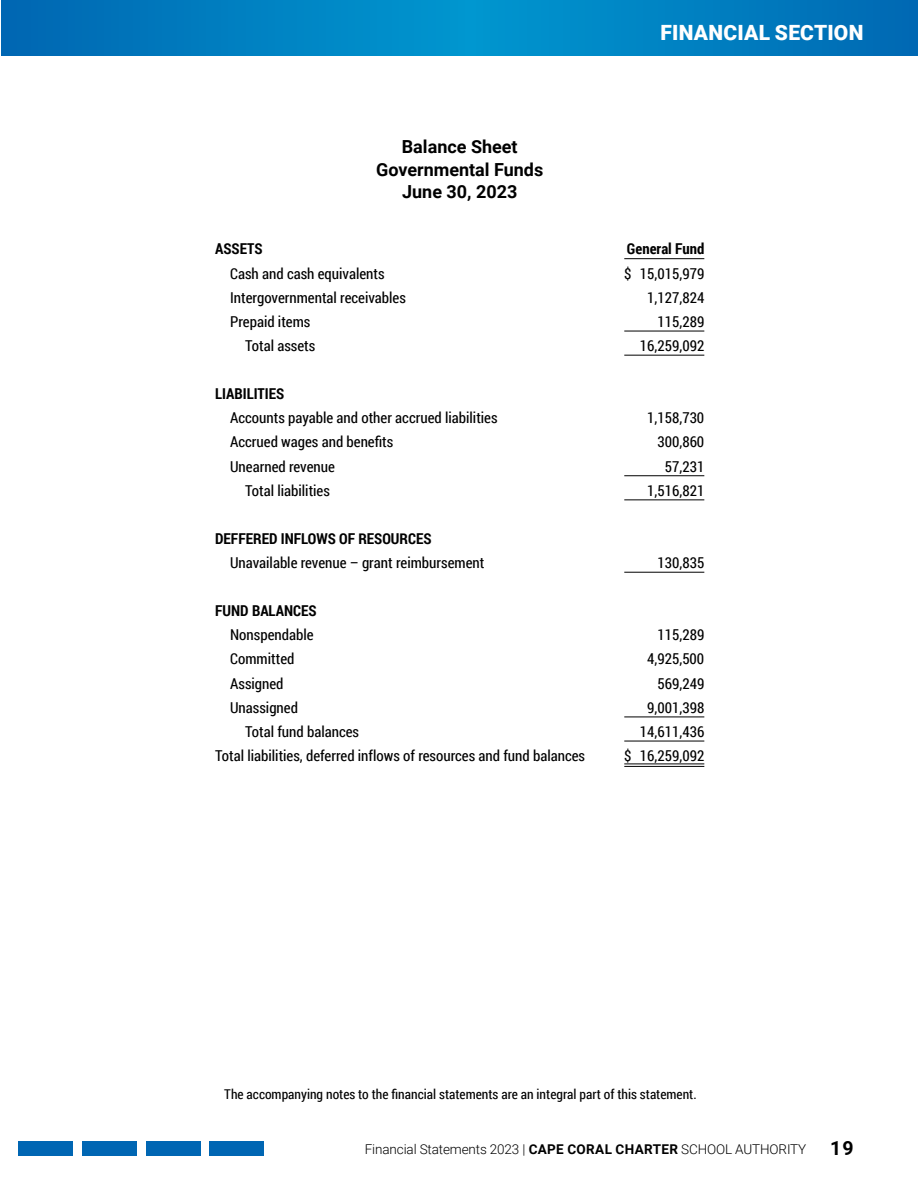
<style>
.page{position:relative;width:918px;height:1188px;background:#fff}
.page>*{position:absolute;margin:0;border:0;box-sizing:border-box;transform-origin:0 0}
.t1{font:900 21px "Roboto";letter-spacing:.01em;color:#fff}
.Table_Heading_Row_Ce{font:700 18px/22.5px "Roboto";color:#000;text-align:center}
.Table_Text_Indent_1{font:15px "Roboto Condensed";color:#000}
.Table_Numbers_Right{font:15px "Roboto Condensed";color:#000}
.Table_Text_Large{font:15px "Roboto Condensed";color:#000}
.Table_Text_Large-2{font:700 15px "Roboto Condensed";color:#000}
.Table_Text_Indent_2{font:15px "Roboto Condensed";color:#000}
.Table_Numbers_Right-2{font:700 15px "Roboto Condensed";color:#000}
.t2{font:13.5px "Roboto Condensed";color:#000}
.t3{font:300 13.5px "Roboto";letter-spacing:-.01em;color:#000}
.s1{font-weight:700}
.s2{font-weight:700;font-size:19.5px}
</style>
<div class="page">
<svg style="left:2px;top:0;width:916px;height:56px;background:#007fc0"></svg>
<div style="left:210px;top:1142px;width:54px;height:14px;background:#0066b3"></div>
<div style="left:146px;top:1142px;width:54px;height:14px;background:#0066b3"></div>
<div style="left:82px;top:1142px;width:55px;height:14px;background:#0066b3"></div>
<div style="left:18px;top:1142px;width:55px;height:14px;background:#0066b3"></div>
<hr style="left:624px;top:258px;width:80px;height:1px;background:#000">
<hr style="left:624px;top:331px;width:80px;height:1px;background:#000">
<hr style="left:624px;top:355px;width:80px;height:1px;background:#000">
<hr style="left:624px;top:475px;width:80px;height:1px;background:#000">
<hr style="left:624px;top:499px;width:80px;height:1px;background:#000">
<hr style="left:624px;top:572px;width:80px;height:1px;background:#000">
<hr style="left:624px;top:717px;width:80px;height:1px;background:#000">
<hr style="left:624px;top:741px;width:80px;height:1px;background:#000">
<hr style="left:624px;top:764px;width:80px;height:1px;background:#000">
<hr style="left:624px;top:766px;width:80px;height:1px;background:#000">
<h3 class="Table_Heading_Row_Ce" style="left:376px;top:135px;width:169px">Balance Sheet<br>Governmental Funds<br>June 30, 2023</h3>
<h1 class="t1" style="left:661px;top:18px;width:204px">FINANCIAL SECTION</h1>
<p class="Table_Text_Large-2" style="left:215px;top:239px;width:49px">ASSETS</p>
<p class="Table_Numbers_Right-2" style="left:627px;top:239px;width:79px">General Fund</p>
<p class="Table_Text_Indent_1" style="left:230px;top:263px;width:156px">Cash and cash equivalents</p>
<p class="Table_Numbers_Right" style="left:624px;top:263px;width:82px">$ 15,015,979</p>
<p class="Table_Text_Indent_1" style="left:230px;top:287px;width:177px">Intergovernmental receivables</p>
<p class="Table_Numbers_Right" style="left:647px;top:287px;width:59px">1,127,824</p>
<p class="Table_Text_Indent_1" style="left:230px;top:311px;width:82px">Prepaid items</p>
<p class="Table_Numbers_Right" style="left:657px;top:311px;width:48px">115,289</p>
<p class="Table_Text_Indent_2" style="left:245px;top:335px;width:72px">Total assets</p>
<p class="Table_Numbers_Right" style="left:640px;top:335px;width:66px">16,259,092</p>
<p class="Table_Text_Large-2" style="left:215px;top:383px;width:71px">LIABILITIES</p>
<p class="Table_Text_Indent_1" style="left:230px;top:408px;width:269px">Accounts payable and other accrued liabilities</p>
<p class="Table_Numbers_Right" style="left:647px;top:408px;width:59px">1,158,730</p>
<p class="Table_Text_Indent_1" style="left:230px;top:432px;width:165px">Accrued wages and benefits</p>
<p class="Table_Numbers_Right" style="left:657px;top:432px;width:48px">300,860</p>
<p class="Table_Text_Indent_1" style="left:230px;top:456px;width:106px">Unearned revenue</p>
<p class="Table_Numbers_Right" style="left:665px;top:456px;width:41px">57,231</p>
<p class="Table_Text_Indent_2" style="left:245px;top:480px;width:86px">Total liabilities</p>
<p class="Table_Numbers_Right" style="left:647px;top:480px;width:59px">1,516,821</p>
<p class="Table_Text_Large-2" style="left:215px;top:528px;width:218px">DEFFERED INFLOWS OF RESOURCES</p>
<p class="Table_Text_Indent_1" style="left:230px;top:552px;width:256px">Unavailable revenue – grant reimbursement</p>
<p class="Table_Numbers_Right" style="left:657px;top:552px;width:48px">130,835</p>
<p class="Table_Text_Large-2" style="left:215px;top:600px;width:103px">FUND BALANCES</p>
<p class="Table_Text_Indent_1" style="left:230px;top:625px;width:85px">Nonspendable</p>
<p class="Table_Numbers_Right" style="left:657px;top:625px;width:48px">115,289</p>
<p class="Table_Text_Indent_1" style="left:230px;top:649px;width:66px">Committed</p>
<p class="Table_Numbers_Right" style="left:647px;top:649px;width:59px">4,925,500</p>
<p class="Table_Text_Indent_1" style="left:230px;top:673px;width:55px">Assigned</p>
<p class="Table_Numbers_Right" style="left:657px;top:673px;width:48px">569,249</p>
<p class="Table_Text_Indent_1" style="left:230px;top:697px;width:69px">Unassigned</p>
<p class="Table_Numbers_Right" style="left:647px;top:697px;width:59px">9,001,398</p>
<p class="Table_Text_Indent_2" style="left:245px;top:721px;width:116px">Total fund balances</p>
<p class="Table_Numbers_Right" style="left:640px;top:721px;width:66px">14,611,436</p>
<p class="Table_Text_Large" style="left:215px;top:745px;width:371px">Total liabilities, deferred inflows of resources and fund balances</p>
<p class="Table_Numbers_Right" style="left:624px;top:745px;width:82px">$ 16,259,092</p>
<p class="t2" style="left:224px;top:1084px;width:474px">The accompanying notes to the financial statements are an integral part of this statement.</p>
<p class="t3" style="left:365px;top:1140px;width:490px">Financial Statements 2023 | <span class="s1">CAPE CORAL CHARTER</span> SCHOOL AUTHORITY <span class="s2">19</span></p>
</div>
